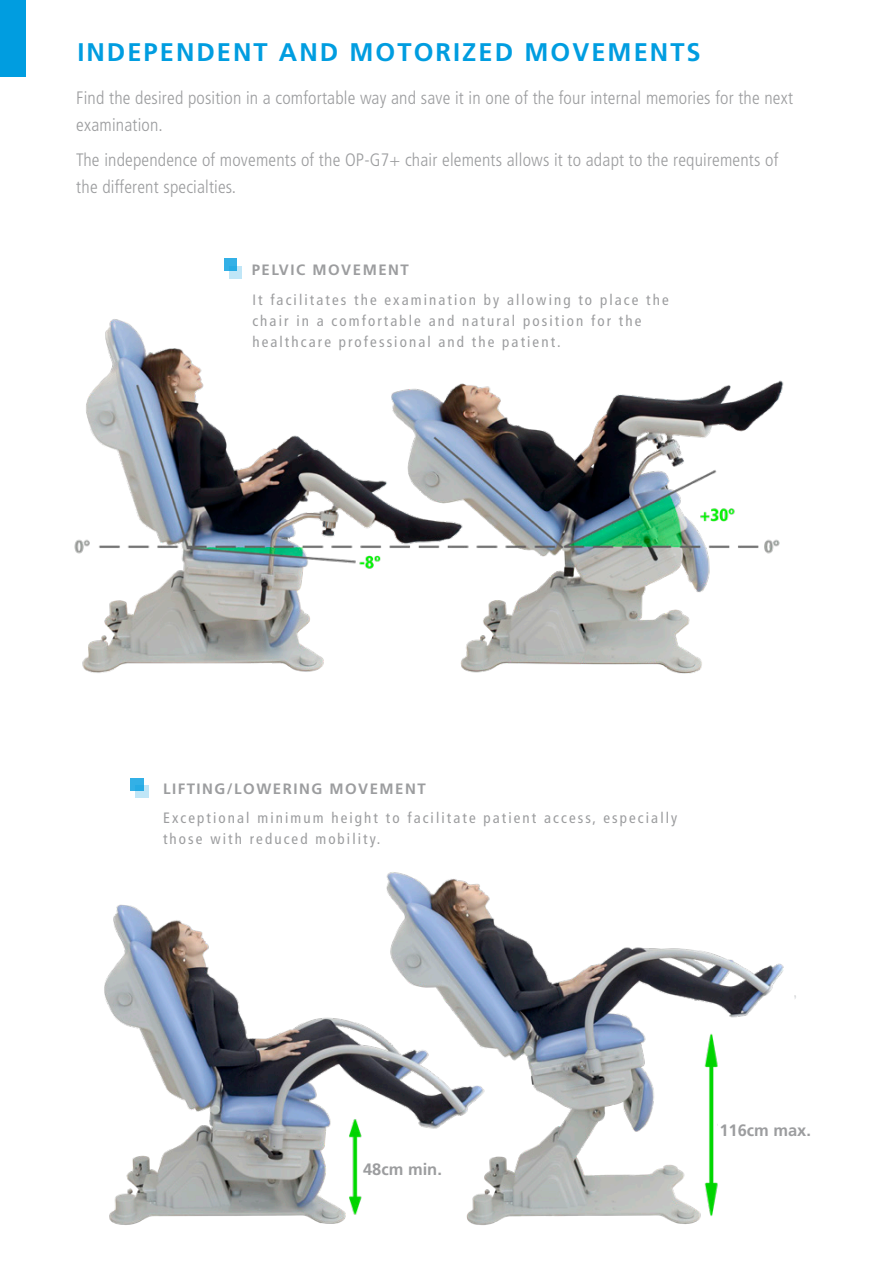
<style>
.page{position:relative;width:893px;height:1263px;background:#fff}
.page>*{position:absolute;margin:0;border:0;box-sizing:border-box;transform-origin:0 0}
.t1{font:700 25.5px "Frutiger LT Std";letter-spacing:.08em;color:#009de0}
.Estilo_de_párrafo_1{font:300 condensed 18px/27px "Frutiger LT Std";letter-spacing:.01em;color:#9c9d9f}
.t2{font:700 16.5px "Frutiger LT Std";color:#9c9d9f}
.t3{font:condensed 15px/21px "Frutiger LT Std";letter-spacing:.14em;color:#9c9d9f}
.t4{font:700 15px "Frutiger LT Std";letter-spacing:.1em;color:#9c9d9f}
</style>
<div class="page">
<img style="left:104px;top:872px;width:692px;height:353px">
<img style="left:74px;top:258px;width:710px;height:416px">
<div style="left:224px;top:259px;width:13px;height:12px;background:#33b0e6"></div>
<svg style="left:230px;top:266px;width:12px;height:12px"></svg>
<svg style="left:130px;top:778px;width:13px;height:12px"></svg>
<svg style="left:136px;top:786px;width:13px;height:12px"></svg>
<div style="left:0;top:0;width:26px;height:77px;background:#009de0"></div>
<p class="t1" style="left:77px;top:37px;width:625px">INDEPENDENT AND MOTORIZED MOVEMENTS</p>
<p class="Estilo_de_párrafo_1" style="left:76px;top:84px;width:718px">Find the desired position in a comfortable way and save it in one of the four internal memories for the next examination.</p>
<p class="Estilo_de_párrafo_1" style="left:76px;top:147px;width:704px">The independence of movements of the OP-G7+ chair elements allows it to adapt to the requirements of the different specialties.</p>
<p class="t4" style="left:252px;top:261px;width:159px">PELVIC MOVEMENT</p>
<p class="t3" style="left:252px;top:289px;width:418px">It facilitates the examination by allowing to place the chair in a comfortable and natural position for the healthcare professional and the patient.</p>
<p class="t4" style="left:163px;top:780px;width:264px">LIFTING/LOWERING MOVEMENT</p>
<p class="t3" style="left:163px;top:808px;width:516px">Exceptional minimum height to facilitate patient access, especially those with reduced mobility.</p>
<p class="t2" style="left:363px;top:1159px;width:80px">48cm min.</p>
<p class="t2" style="left:719px;top:1121px;width:93px">116cm max.</p>
</div>
